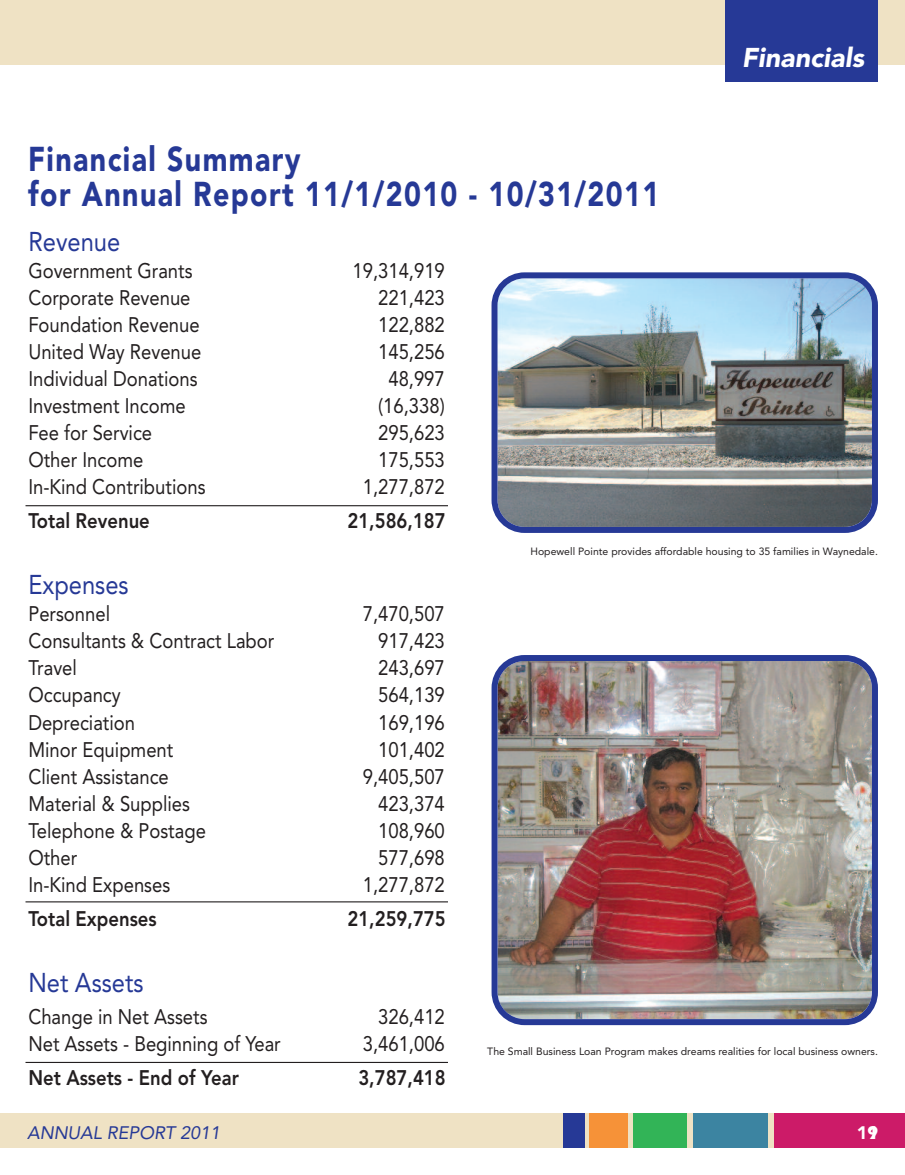
<style>
.page{position:relative;width:905px;height:1175px;background:#fff}
.page>*{position:absolute;margin:0;border:0;box-sizing:border-box;transform-origin:0 0}
.t1{font:900 34.2px/34.5px "Avenir";letter-spacing:.05em;color:#263996;scale:.83 1}
.t2{font:27px "Avenir";color:#263996;scale:.88 1}
.t3{font:italic 900 27px "Avenir";color:#fff}
.t4{font:21px "Avenir";color:#231f20;scale:.88 1}
.t5{font:800 21px "Avenir";color:#231f20;scale:.88 1}
.t6{font:italic 18px "Avenir";color:#263996}
.t7{font:900 18px "Avenir";color:#fff}
.t8{font:10.5px "Avenir";color:#231f20}
</style>
<div class="page">
<div style="left:0;top:1113px;width:904px;height:34px;background:#efe2c4"></div>
<div style="left:773px;top:1113px;width:131px;height:34px;background:#cc1b68"></div>
<div style="left:693px;top:1113px;width:74px;height:34px;background:#3c84a1"></div>
<div style="left:633px;top:1113px;width:54px;height:34px;background:#32b457"></div>
<div style="left:589px;top:1113px;width:38px;height:34px;background:#f69238"></div>
<div style="left:563px;top:1113px;width:21px;height:34px;background:#263996"></div>
<div style="left:0;top:0;width:904px;height:64px;background:#efe2c4"></div>
<div style="left:0;top:1113px;width:27px;height:35px;background:#efe2c4"></div>
<div style="left:726px;top:0;width:152px;height:81px;background:#263996"></div>
<hr style="left:26px;top:505px;width:422px;height:1px;background:#231f20">
<hr style="left:26px;top:901px;width:422px;height:1px;background:#231f20">
<hr style="left:26px;top:1061px;width:422px;height:2px;background:#231f20">
<img style="left:491px;top:655px;width:387px;height:370px">
<img style="left:491px;top:272px;width:386px;height:261px">
<h1 class="t1" style="left:28px;top:145px;width:761px">Financial Summary<br>for Annual Report 11/1/2010 - 10/31/2011</h1>
<p class="t2" style="left:28px;top:230px;width:106px">Revenue</p>
<p class="t4" style="left:28px;top:262px;width:188px">Government Grants</p>
<p class="t4" style="left:352px;top:262px;width:106px">19,314,919</p>
<p class="t4" style="left:28px;top:289px;width:186px">Corporate Revenue</p>
<p class="t4" style="left:378px;top:289px;width:77px">221,423</p>
<p class="t4" style="left:28px;top:316px;width:196px">Foundation Revenue</p>
<p class="t4" style="left:378px;top:316px;width:77px">122,882</p>
<p class="t4" style="left:28px;top:343px;width:198px">United Way Revenue</p>
<p class="t4" style="left:378px;top:343px;width:77px">145,256</p>
<p class="t4" style="left:28px;top:370px;width:194px">Individual Donations</p>
<p class="t4" style="left:388px;top:370px;width:66px">48,997</p>
<p class="t4" style="left:28px;top:397px;width:180px">Investment Income</p>
<p class="t4" style="left:378px;top:397px;width:77px">(16,338)</p>
<p class="t4" style="left:28px;top:424px;width:142px">Fee for Service</p>
<p class="t4" style="left:378px;top:424px;width:77px">295,623</p>
<p class="t4" style="left:28px;top:451px;width:132px">Other Income</p>
<p class="t4" style="left:378px;top:451px;width:77px">175,553</p>
<p class="t4" style="left:28px;top:478px;width:203px">In-Kind Contributions</p>
<p class="t4" style="left:363px;top:478px;width:95px">1,277,872</p>
<p class="t5" style="left:28px;top:512px;width:140px">Total Revenue</p>
<p class="t5" style="left:347px;top:512px;width:113px">21,586,187</p>
<p class="t3" style="left:741px;top:47px;width:124px">Financials</p>
<p class="t2" style="left:28px;top:574px;width:115px">Expenses</p>
<p class="t4" style="left:28px;top:605px;width:94px">Personnel</p>
<p class="t4" style="left:363px;top:605px;width:95px">7,470,507</p>
<p class="t4" style="left:28px;top:632px;width:281px">Consultants &amp; Contract Labor</p>
<p class="t4" style="left:378px;top:632px;width:77px">917,423</p>
<p class="t4" style="left:28px;top:659px;width:57px">Travel</p>
<p class="t4" style="left:378px;top:659px;width:77px">243,697</p>
<p class="t4" style="left:28px;top:686px;width:106px">Occupancy</p>
<p class="t4" style="left:378px;top:686px;width:77px">564,139</p>
<p class="t4" style="left:28px;top:713px;width:123px">Depreciation</p>
<p class="t4" style="left:378px;top:713px;width:77px">169,196</p>
<p class="t4" style="left:28px;top:740px;width:166px">Minor Equipment</p>
<p class="t4" style="left:378px;top:740px;width:77px">101,402</p>
<p class="t4" style="left:28px;top:767px;width:161px">Client Assistance</p>
<p class="t4" style="left:363px;top:767px;width:95px">9,405,507</p>
<p class="t4" style="left:28px;top:794px;width:185px">Material &amp; Supplies</p>
<p class="t4" style="left:378px;top:794px;width:77px">423,374</p>
<p class="t4" style="left:28px;top:821px;width:203px">Telephone &amp; Postage</p>
<p class="t4" style="left:378px;top:821px;width:77px">108,960</p>
<p class="t4" style="left:28px;top:848px;width:57px">Other</p>
<p class="t4" style="left:378px;top:848px;width:77px">577,698</p>
<p class="t4" style="left:28px;top:875px;width:163px">In-Kind Expenses</p>
<p class="t4" style="left:363px;top:875px;width:95px">1,277,872</p>
<p class="t5" style="left:28px;top:910px;width:147px">Total Expenses</p>
<p class="t5" style="left:347px;top:910px;width:113px">21,259,775</p>
<p class="t2" style="left:28px;top:971px;width:132px">Net Assets</p>
<p class="t4" style="left:28px;top:1007px;width:205px">Change in Net Assets</p>
<p class="t4" style="left:378px;top:1007px;width:77px">326,412</p>
<p class="t4" style="left:28px;top:1034px;width:288px">Net Assets - Beginning of Year</p>
<p class="t4" style="left:363px;top:1034px;width:95px">3,461,006</p>
<p class="t5" style="left:28px;top:1069px;width:241px">Net Assets - End of Year</p>
<p class="t5" style="left:358px;top:1069px;width:101px">3,787,418</p>
<p class="t8" style="left:530px;top:547px;width:349px">Hopewell Pointe provides affordable housing to 35 families in Waynedale.</p>
<p class="t8" style="left:487px;top:1046px;width:392px">The Small Business Loan Program makes dreams realities for local business owners.</p>
<p class="t6" style="left:27px;top:1125px;width:195px">ANNUAL REPORT 2011</p>
<p class="t7" style="left:867px;top:1125px;width:12px">1</p>
<p class="t7" style="left:856px;top:1125px;width:23px">19</p>
</div>
